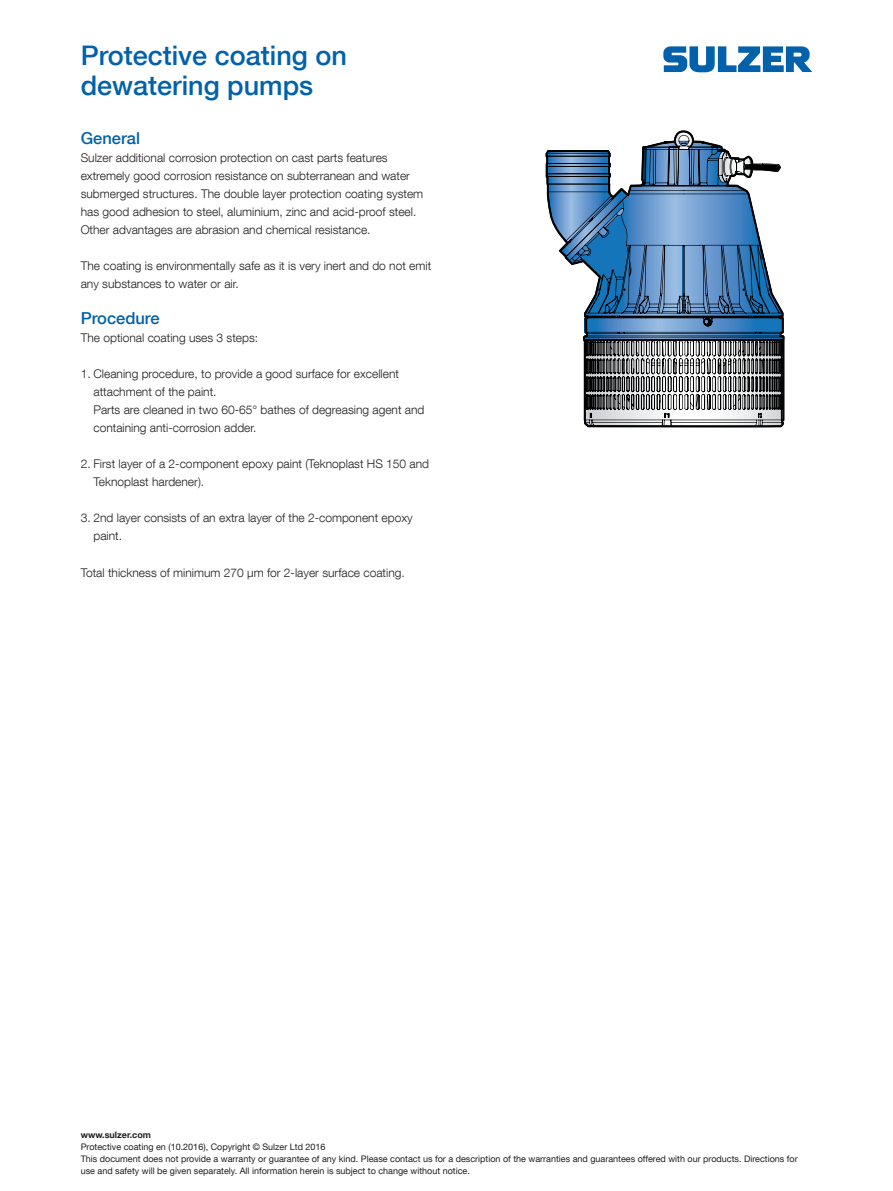
<style>
.page{position:relative;width:893px;height:1191px;background:#fff}
.page>*{position:absolute;margin:0;border:0;box-sizing:border-box;transform-origin:0 0}
.t1{font:500 27px/30px "Helvetica Neue LT Com";color:#0161aa}
.Subtitle{font:500 16.5px "Helvetica Neue LT Com";color:#0161aa}
.Body_text{font:300 12px/18px "Helvetica Neue LT Com";color:#231f20}
.Disclaimer__black{font:9px/12px "Helvetica Neue LT Com";color:#231f20}
.Disclaimer__black-2{font:700 9px "Helvetica Neue LT Com";color:#231f20}
</style>
<div class="page">
<svg style="left:663px;top:46px;width:149px;height:26px"></svg>
<svg style="left:545px;top:131px;width:239px;height:296px"></svg>
<p class="t1" style="left:81px;top:40px;width:268px">Protective coating on dewatering pumps</p>
<p class="Subtitle" style="left:81px;top:128px;width:61px">General</p>
<p class="Body_text" style="left:81px;top:149px;width:344px">Sulzer additional corrosion protection on cast parts features extremely good corrosion resistance on subterranean and water submerged structures. The double layer protection coating system has good adhesion to steel, aluminium, zinc and acid-proof steel.<br>Other advantages are abrasion and chemical resistance.</p>
<p class="Body_text" style="left:81px;top:257px;width:352px">The coating is environmentally safe as it is very inert and do not emit any substances to water or air.</p>
<p class="Subtitle" style="left:81px;top:308px;width:80px">Procedure</p>
<p class="Body_text" style="left:81px;top:329px;width:179px">The optional coating uses 3 steps:</p>
<p class="Body_text" style="left:94px;top:365px;width:332px;text-indent:-13px">1. Cleaning procedure, to provide a good surface for excellent attachment of the paint.<br>Parts are cleaned in two 60-65° bathes of degreasing agent and containing anti-corrosion adder.</p>
<p class="Body_text" style="left:94px;top:455px;width:337px;text-indent:-13px">2. First layer of a 2-component epoxy paint (Teknoplast HS 150 and<br>Teknoplast hardener).</p>
<p class="Body_text" style="left:94px;top:509px;width:321px;text-indent:-13px">3. 2nd layer consists of an extra layer of the 2-component epoxy paint.</p>
<p class="Body_text" style="left:81px;top:563px;width:326px">Total thickness of minimum 270 µm for 2-layer surface coating.</p>
<p class="Disclaimer__black-2" style="left:81px;top:1129px;width:72px">www.sulzer.com</p>
<p class="Disclaimer__black" style="left:81px;top:1140px;width:246px">Protective coating en (10.2016), Copyright © Sulzer Ltd 2016</p>
<p class="Disclaimer__black" style="left:81px;top:1152px;width:718px">This document does not provide a warranty or guarantee of any kind. Please contact us for a description of the warranties and guarantees offered with our products. Directions for use and safety will be given separately. All information herein is subject to change without notice.</p>
</div>
